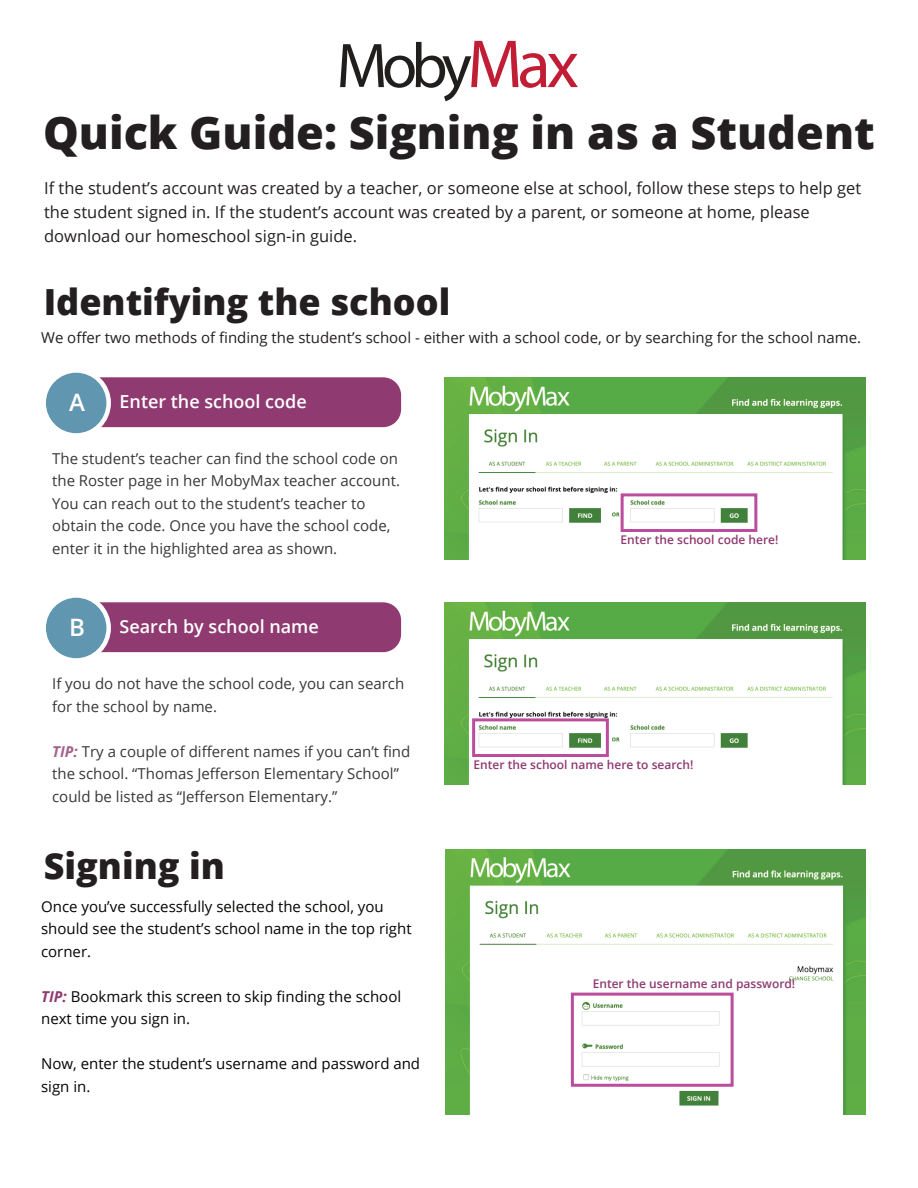
<style>
.page{position:relative;width:918px;height:1188px;background:#fff}
.page>*{position:absolute;margin:0;border:0;box-sizing:border-box;transform-origin:0 0}
.t1{font:800 45px "Open Sans";color:#231f20}
.t2{font:800 36px "Open Sans";color:#231f20}
.t3{font:600 24px "Open Sans";color:#fff}
.t4{font:600 18px "Open Sans";color:#fff}
.t5{font:16.5px/24px "Open Sans";color:#231f20}
.t6{font:15px/22.5px "Open Sans";color:#040503}
.t7{font:15px "Open Sans";color:#231f20}
.t8{font:600 12px "Open Sans";color:#8f3a71}
.s1{font-weight:700;font-style:italic;color:#8f3a71}
</style>
<div class="page">
<svg style="left:340px;top:41px;width:238px;height:60px"></svg>
<img style="left:445px;top:377px;width:420px;height:182px">
<img style="left:446px;top:849px;width:420px;height:265px">
<div style="left:71px;top:377px;width:330px;height:50px;background:#8f3a71;border-radius:18px"></div>
<div style="left:44px;top:370px;width:65px;height:65px;background:#6096af;border-radius:50%"></div>
<div style="left:41px;top:368px;width:70px;height:70px;border:4px solid #fff;border-radius:50%"></div>
<div style="left:621px;top:493px;width:136px;height:39px;border:3px solid #bc4c9d"></div>
<img style="left:445px;top:602px;width:420px;height:182px">
<div style="left:71px;top:602px;width:330px;height:50px;background:#8f3a71;border-radius:18px"></div>
<div style="left:44px;top:595px;width:65px;height:65px;background:#6096af;border-radius:50%"></div>
<div style="left:41px;top:593px;width:70px;height:70px;border:4px solid #fff;border-radius:50%"></div>
<div style="left:472px;top:718px;width:137px;height:39px;border:3px solid #bc4c9d"></div>
<div style="left:571px;top:993px;width:163px;height:94px;border:3px solid #bc4c9d"></div>
<h1 class="t1" style="left:43px;top:98px;width:833px">Quick Guide: Signing in as a Student</h1>
<p class="t5" style="left:44px;top:176px;width:819px">If the student’s account was created by a teacher, or someone else at school, follow these steps to help get the student signed in. If the student’s account was created by a parent, or someone at home, please download our homeschool sign-in guide.</p>
<h2 class="t2" style="left:44px;top:275px;width:408px">Identifying the school</h2>
<p class="t7" style="left:41px;top:328px;width:822px">We offer two methods of finding the student’s school - either with a school code, or by searching for the school name.</p>
<h3 class="t3" style="left:69px;top:386px;width:17px">A</h3>
<p class="t4" style="left:120px;top:389px;width:189px">Enter the school code</p>
<p class="t6" style="left:52px;top:446px;width:349px">The student’s teacher can find the school code on the Roster page in her MobyMax teacher account.<br>You can reach out to the student’s teacher to obtain the code. Once you have the school code, enter it in the highlighted area as shown.</p>
<h3 class="t3" style="left:69px;top:611px;width:17px">B</h3>
<p class="t4" style="left:120px;top:614px;width:201px">Search by school name</p>
<p class="t6" style="left:52px;top:672px;width:354px">If you do not have the school code, you can search for the school by name.</p>
<p class="t6" style="left:52px;top:739px;width:360px"><span class="s1">TIP:</span> Try a couple of different names if you can’t find the school. “Thomas Jefferson Elementary School” could be listed as “Jefferson Elementary.”</p>
<h2 class="t2" style="left:44px;top:838px;width:183px">Signing in</h2>
<p class="t6" style="left:41px;top:894px;width:372px">Once you’ve successfully selected the school, you should see the student’s school name in the top right corner.</p>
<p class="t6" style="left:41px;top:984px;width:362px"><span class="s1">TIP:</span> Bookmark this screen to skip finding the school next time you sign in.</p>
<p class="t6" style="left:41px;top:1052px;width:381px">Now, enter the student’s username and password and sign in.</p>
<p class="t8" style="left:621px;top:531px;width:159px">Enter the school code here!</p>
<p class="t8" style="left:474px;top:756px;width:221px">Enter the school name here to search!</p>
<p class="t8" style="left:593px;top:976px;width:204px">Enter the username and password!</p>
</div>
